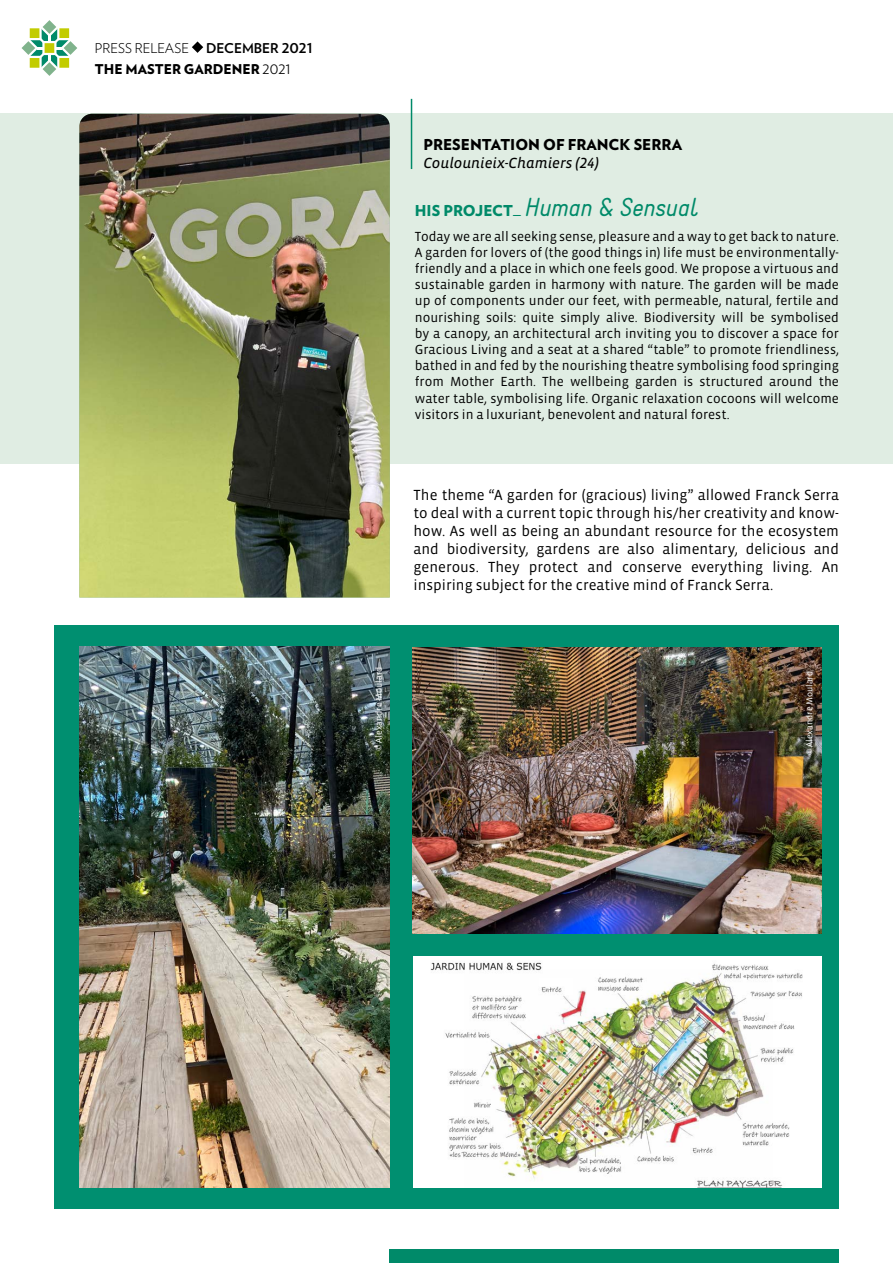
<style>
.page{position:relative;width:893px;height:1263px;background:#fff}
.page>*{position:absolute;margin:0;border:0;box-sizing:border-box;transform-origin:0 0}
.t1{font:italic 25.5px "Static";color:#008a69}
.t2{font:15px/18px "Vista Sans";color:#000;text-align:justify}
.t3{font:900 15px "Verlag";color:#000}
.t4{font:15px "Vista Sans Alt Reg Ita";color:#000}
.t5{font:13.5px/16.2px "Vista Sans";color:#000;text-align:justify}
.t6{font:900 13.5px/21px "Verlag";color:#000}
.t7{font:300 13.5px "Verlag";color:#000}
.t8{font:9px "Vista Sans";color:#fff}
.s1{font-weight:700}
.s2{font-weight:300;font-size:16.5px}
.s3{font-family:"Verlag";font-weight:900;font-style:normal;font-size:15px}
</style>
<div class="page">
<svg style="left:192px;top:41px;width:11px;height:12px"></svg>
<svg style="left:21px;top:20px;width:56px;height:56px"></svg>
<div style="left:390px;top:1249px;width:449px;height:14px;background:#008a69"></div>
<div style="left:0;top:114px;width:893px;height:350px;background:#e0ede3"></div>
<hr style="left:411px;top:99px;width:1px;height:70px;background:#008a69">
<div style="left:54px;top:625px;width:785px;height:584px;background:#008f70"></div>
<img style="left:413px;top:957px;width:408px;height:230px">
<img style="left:412px;top:647px;width:409px;height:286px">
<img style="left:79px;top:646px;width:311px;height:541px">
<img style="left:79px;top:114px;width:311px;height:483px">
<p class="t6" style="left:95px;top:37px;width:219px;text-indent:111px"><span class="s1">DECEMBER 2021<br></span>THE MASTER GARDENER <span class="s2">2021</span></p>
<p class="t7" style="left:95px;top:38px;width:95px">PRESS RELEASE</p>
<p class="t8" style="left:374px;top:751px;width:86px;rotate:-90deg">© Alexandre Moulard</p>
<p class="t3" style="left:423px;top:132px;width:260px">PRESENTATION OF FRANCK SERRA</p>
<p class="t4" style="left:423px;top:155px;width:177px">Coulounieix-Chamiers (24)</p>
<h1 class="t1" style="left:415px;top:192px;width:285px"><span class="s3">HIS PROJECT_</span> Human &amp; Sensual</h1>
<p class="t5" style="left:415px;top:228px;width:426px">Today we are all seeking sense, pleasure and a way to get back to nature.<br>A garden for lovers of (the good things in) life must be environmentally&shy;friendly and a place in which one feels good. We propose a virtuous and sustainable garden in harmony with nature. The garden will be made up of components under our feet, with permeable, natural, fertile and nourishing soils: quite simply alive. Biodiversity will be symbolised by a canopy, an architectural arch inviting you to discover a space for Gracious Living and a seat at a shared “table” to promote friendliness, bathed in and fed by the nourishing theatre symbolising food springing from Mother Earth. The wellbeing garden is structured around the water table, symbolising life. Organic relaxation cocoons will welcome visitors in a luxuriant, benevolent and natural forest.</p>
<p class="t2" style="left:414px;top:486px;width:427px">The theme “A garden for (gracious) living” allowed Franck Serra to deal with a current topic through his/her creativity and know&shy;how. As well as being an abundant resource for the ecosystem and biodiversity, gardens are also alimentary, delicious and generous. They protect and conserve everything living. An inspiring subject for the creative mind of Franck Serra.</p>
<p class="t8" style="left:805px;top:755px;width:86px;rotate:-90deg">© Alexandre Moulard</p>
</div>
